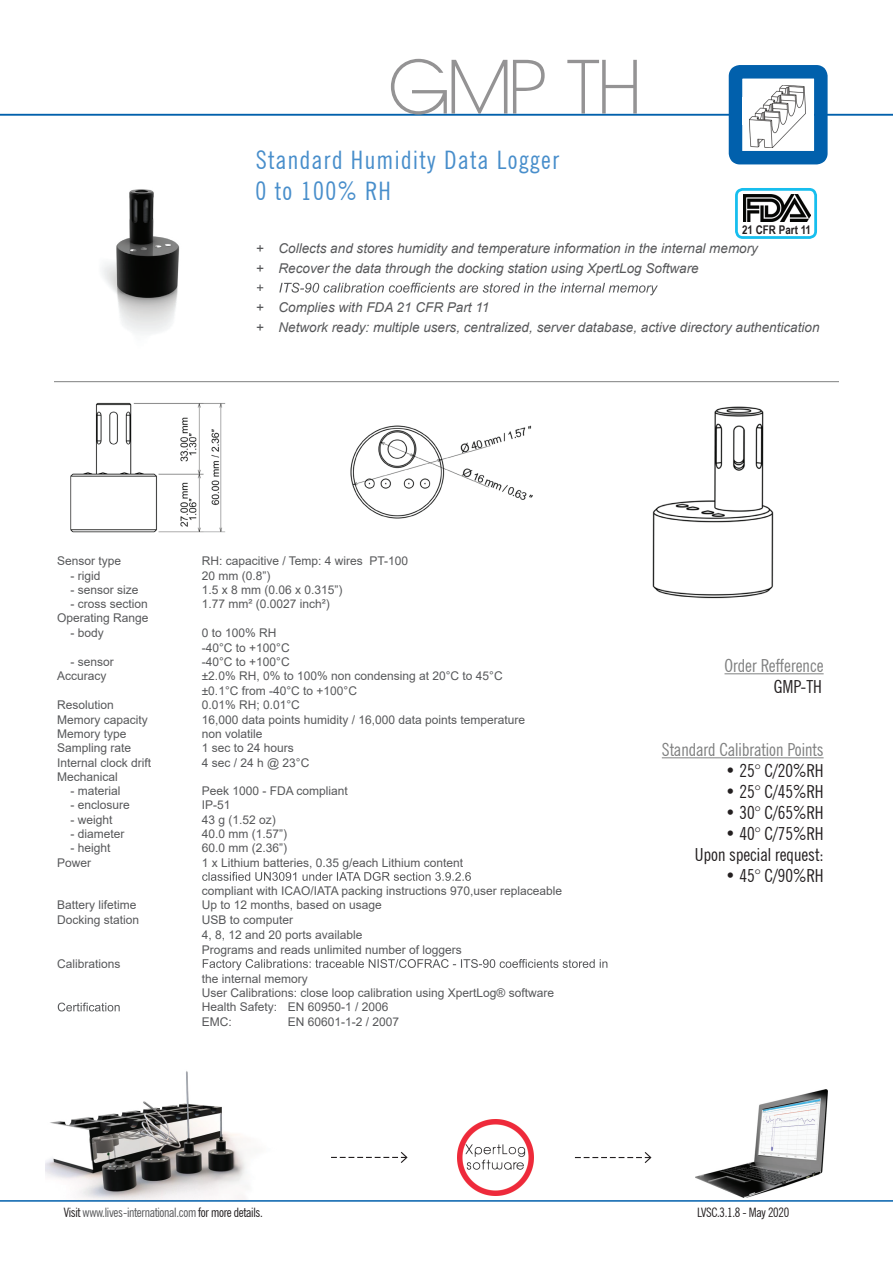
<style>
.page{position:relative;width:893px;height:1263px;background:#fff}
.page>*{position:absolute;margin:0;border:0;box-sizing:border-box;transform-origin:0 0}
.t1{font:72px "Quinfo";color:#949394}
.t2{font:condensed 25.5px/30.6px "News Gothic BT";letter-spacing:.06em;color:#488ecb}
.t3{font:condensed 18px/21px "News Gothic BT";color:#231f20;text-align:right}
.t4{font:condensed 18px "News Gothic BT";color:#7f8080}
.t5{font:italic 13.5px/19.5px "Arial";color:#57585a}
.t6{font:condensed 12.9px "News Gothic BT";letter-spacing:-.025em;color:#58595b}
.t7{font:condensed 12.9px "News Gothic BT";letter-spacing:-.025em;color:#231f20}
.t8{font:12px/15px "Arial";color:#57585a}
.t9{font:12px/15px "Arial";color:#58595b}
.t10{font:700 12px "Arial Narrow";color:#231f20}
.s1{color:#231f20}
</style>
<div class="page">
<hr style="left:0;top:114px;width:893px;height:2px;background:#0160ac">
<div style="left:729px;top:65px;width:99px;height:99px;border:14px solid #0160ac;border-radius:4px"></div>
<img style="left:742px;top:98px;width:72px;height:26px">
<img style="left:749px;top:85px;width:57px;height:62px">
<img style="left:743px;top:195px;width:68px;height:27px">
<div style="left:735px;top:188px;width:82px;height:51px;border:3px solid #17beee;border-radius:6px"></div>
<img style="left:46px;top:1071px;width:200px;height:129px">
<img style="left:457px;top:1119px;width:76px;height:76px">
<img style="left:696px;top:1089px;width:131px;height:108px">
<svg style="left:575px;top:1152px;width:77px;height:11px"></svg>
<svg style="left:331px;top:1152px;width:77px;height:11px"></svg>
<hr style="left:0;top:1200px;width:893px;height:2px;background:#0160ac">
<img style="left:351px;top:382px;width:181px;height:137px">
<img style="left:652px;top:406px;width:122px;height:193px">
<img style="left:59px;top:382px;width:175px;height:151px">
<img style="left:102px;top:189px;width:78px;height:145px">
<svg style="left:202px;top:872px;width:269px;height:9px"></svg>
<svg style="left:203px;top:959px;width:404px;height:11px"></svg>
<svg style="left:58px;top:1002px;width:62px;height:9px"></svg>
<svg style="left:257px;top:283px;width:401px;height:12px"></svg>
<hr style="left:54px;top:381px;width:785px;height:1px;background:#7f8080">
<hr style="left:724px;top:673px;width:100px;height:1px;background:#7f8080">
<hr style="left:662px;top:757px;width:162px;height:1px;background:#7f8080">
<h1 class="t1" style="left:389px;top:43px;width:252px">GMP TH</h1>
<h2 class="t2" style="left:256px;top:145px;width:305px">Standard Humidity Data Logger<br>0 to 100% RH</h2>
<p class="t10" style="left:742px;top:220px;width:70px">21 CFR Part 11</p>
<p class="t5" style="left:256px;top:239px;width:504px">+ Collects and stores humidity and temperature information in the internal memory + Recover the data through the docking station using XpertLog Software</p>
<p class="t5" style="left:256px;top:298px;width:565px">+ Complies with FDA 21 CFR Part 11<br>+ Network ready: multiple users, centralized, server database, active directory authentication</p>
<p class="t8" style="left:57px;top:553px;width:66px">Sensor type</p>
<p class="t8" style="left:202px;top:553px;width:208px">RH: capacitive / Temp: 4 wires PT-100</p>
<p class="t8" style="left:70px;top:568px;width:31px">- rigid</p>
<p class="t8" style="left:202px;top:568px;width:70px">20 mm (0.8”)</p>
<p class="t8" style="left:70px;top:582px;width:70px">- sensor size</p>
<p class="t8" style="left:202px;top:582px;width:142px">1.5 x 8 mm (0.06 x 0.315”)</p>
<p class="t8" style="left:70px;top:596px;width:79px">- cross section</p>
<p class="t8" style="left:202px;top:596px;width:130px">1.77 mm² (0.0027 inch²)</p>
<p class="t8" style="left:57px;top:610px;width:93px">Operating Range</p>
<p class="t8" style="left:70px;top:625px;width:35px">- body</p>
<p class="t8" style="left:202px;top:625px;width:89px">0 to 100% RH -40°C to +100°C</p>
<p class="t8" style="left:70px;top:654px;width:45px">- sensor</p>
<p class="t9" style="left:202px;top:654px;width:89px">-40°C to +100°C</p>
<p class="t8" style="left:57px;top:668px;width:51px">Accuracy</p>
<p class="t9" style="left:202px;top:668px;width:303px">±2.0% RH, 0% to 100% non condensing at 20°C to 45°C ±0.1°C from -40°C to +100°C</p>
<p class="t8" style="left:57px;top:698px;width:58px">Resolution</p>
<p class="t9" style="left:202px;top:698px;width:100px">0.01% RH; 0.01°C</p>
<p class="t8" style="left:57px;top:712px;width:92px">Memory capacity</p>
<p class="t8" style="left:202px;top:712px;width:325px">16,000 data points humidity / 16,000 data points temperature</p>
<p class="t8" style="left:57px;top:726px;width:71px">Memory type</p>
<p class="t8" style="left:202px;top:726px;width:62px">non volatile</p>
<p class="t8" style="left:57px;top:740px;width:76px">Sampling rate</p>
<p class="t8" style="left:202px;top:740px;width:94px">1 sec to 24 hours</p>
<p class="t8" style="left:57px;top:755px;width:96px">Internal clock drift</p>
<p class="t8" style="left:202px;top:755px;width:109px">4 sec / 24 h @ 23°C</p>
<p class="t8" style="left:57px;top:769px;width:62px">Mechanical</p>
<p class="t8" style="left:70px;top:783px;width:52px">- material</p>
<p class="t8" style="left:202px;top:783px;width:148px">Peek 1000 - FDA compliant</p>
<p class="t8" style="left:70px;top:797px;width:61px">- enclosure</p>
<p class="t8" style="left:202px;top:797px;width:30px">IP-51</p>
<p class="t8" style="left:70px;top:812px;width:44px">- weight</p>
<p class="t8" style="left:202px;top:812px;width:76px">43 g (1.52 oz)</p>
<p class="t8" style="left:70px;top:826px;width:56px">- diameter</p>
<p class="t8" style="left:202px;top:826px;width:87px">40.0 mm (1.57”)</p>
<p class="t8" style="left:70px;top:840px;width:42px">- height</p>
<p class="t8" style="left:202px;top:840px;width:87px">60.0 mm (2.36”)</p>
<p class="t8" style="left:57px;top:855px;width:36px">Power</p>
<p class="t8" style="left:202px;top:855px;width:263px">1 x Lithium batteries, 0.35 g/each Lithium content</p>
<p class="t8" style="left:202px;top:883px;width:362px">compliant with ICAO/IATA packing instructions 970,user replaceable</p>
<p class="t8" style="left:57px;top:897px;width:81px">Battery lifetime</p>
<p class="t8" style="left:202px;top:897px;width:182px">Up to 12 months, based on usage</p>
<p class="t8" style="left:57px;top:912px;width:84px">Docking station</p>
<p class="t8" style="left:202px;top:912px;width:262px">USB to computer<br>4, 8, 12 and 20 ports available<br>Programs and reads unlimited number of loggers</p>
<p class="t8" style="left:57px;top:956px;width:65px">Calibrations</p>
<p class="t8" style="left:202px;top:971px;width:354px;line-height:14.5px">the internal memory<br>User Calibrations: close loop calibration using XpertLog® software<br>Health Safety:<br>EMC:</p>
<p class="t8" style="left:288px;top:999px;width:113px">EN 60950-1 / 2006<br>EN 60601-1-2 / 2007</p>
<h3 class="t4" style="left:724px;top:655px;width:101px">Order Refference</h3>
<h3 class="t3" style="left:774px;top:676px;width:50px">GMP-TH</h3>
<h3 class="t4" style="left:662px;top:739px;width:163px">Standard Calibration Points</h3>
<h3 class="t3" style="left:725px;top:760px;width:100px">• 25° C/20%RH</h3>
<h3 class="t3" style="left:725px;top:781px;width:100px">• 25° C/45%RH</h3>
<h3 class="t3" style="left:725px;top:802px;width:100px">• 30° C/65%RH</h3>
<h3 class="t3" style="left:695px;top:823px;width:130px">• 40° C/75%RH<br>Upon special request:</h3>
<h3 class="t3" style="left:725px;top:865px;width:100px">• 45° C/90%RH</h3>
<p class="t6" style="left:64px;top:1204px;width:201px"><span class="s1">Visit</span> www.lives-international.com <span class="s1">for more details.</span></p>
<p class="t7" style="left:697px;top:1204px;width:94px">LVSC.3.1.8 - May 2020</p>
</div>
